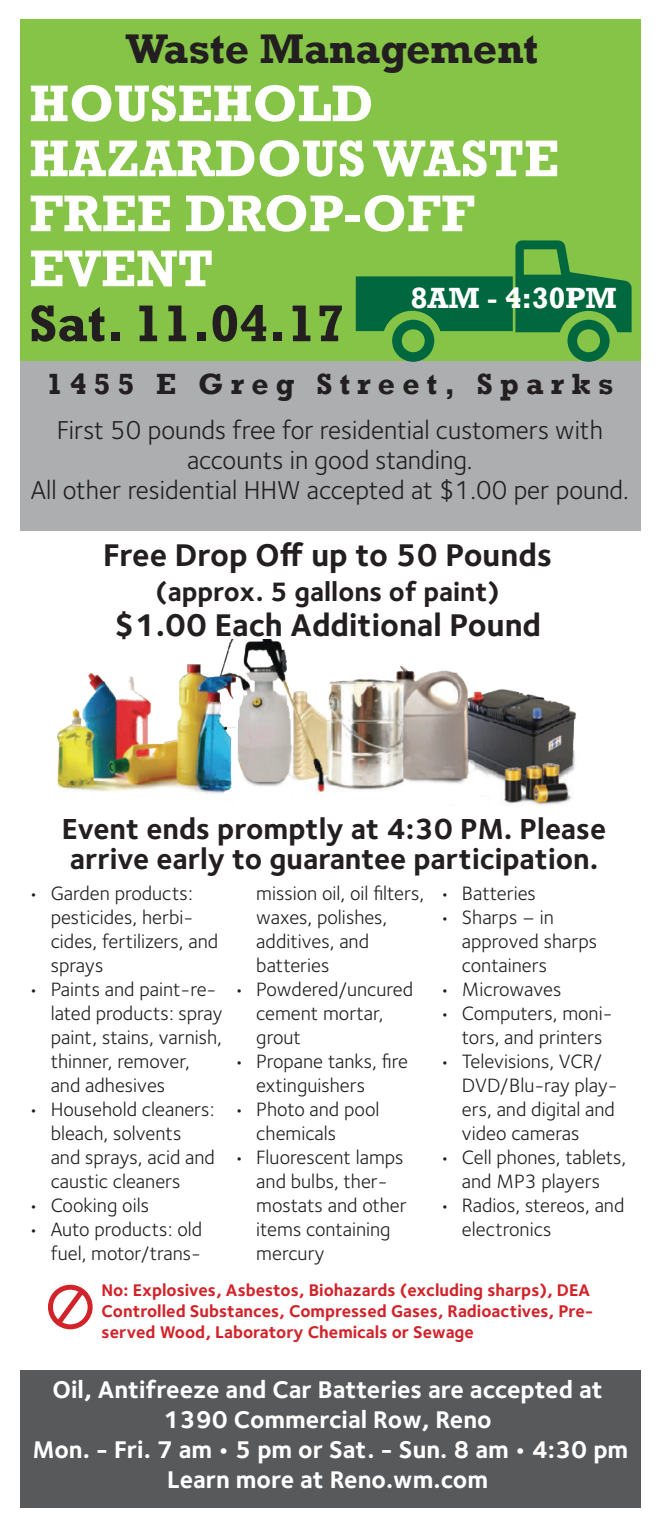
<style>
.page{position:relative;width:661px;height:1530px;background:#fff}
.page>*{position:absolute;margin:0;border:0;box-sizing:border-box;transform-origin:0 0}
.t1{font:700 52.5px/55px "Rockwell";color:#fff}
.t2{font:700 52.5px "Rockwell";color:#231f20}
.t3{font:700 42.5px "Rockwell";color:#231f20}
.t4{font:700 32.5px "Foundry Sterling";color:#231f20}
.t5{font:700 30px/30px "Foundry Sterling";color:#231f20}
.t6{font:700 30px "Rockwell";letter-spacing:.24em;color:#231f20}
.t7{font:700 30px "Rockwell";color:#fff}
.t8{font:700 27.5px "Foundry Sterling";color:#231f20}
.t9{font:26.75px "Foundry Sterling";color:#231f20}
.t10{font:700 25px/30px "Foundry Sterling";color:#fff;text-align:center}
.t11{font:20px/24px "Foundry Sterling";color:#231f20}
.t12{font:700 17.5px/21px "Foundry Sterling";color:#d2232a}
</style>
<div class="page">
<div style="left:20px;top:20px;width:619px;height:342px;background:#85c447"></div>
<div style="left:20px;top:362px;width:619px;height:169px;background:#acaeb0"></div>
<div style="left:20px;top:1370px;width:619px;height:138px;background:#58595b"></div>
<img style="left:57px;top:640px;width:520px;height:166px">
<svg style="left:355px;top:240px;width:276px;height:122px"></svg>
<div style="left:48px;top:1285px;width:44px;height:44px;border:5px solid #d2232a;border-radius:50%"></div>
<svg style="left:51px;top:1284px;width:39px;height:46px"></svg>
<p class="t3" style="left:126px;top:23px;width:413px">Waste Management</p>
<p class="t1" style="left:29px;top:76px;width:345px">HOUSEHOLD</p>
<p class="t1" style="left:29px;top:131px;width:531px">HAZARDOUS WASTE<br>FREE DROP-OFF</p>
<p class="t1" style="left:29px;top:241px;width:185px">EVENT</p>
<p class="t2" style="left:29px;top:292px;width:317px">Sat. 11.04.17</p>
<p class="t6" style="left:46px;top:366px;width:568px">1455 E Greg Street, Sparks</p>
<p class="t9" style="left:57px;top:415px;width:547px">First 50 pounds free for residential customers with</p>
<p class="t9" style="left:187px;top:445px;width:287px">accounts in good standing.</p>
<p class="t9" style="left:31px;top:475px;width:599px">All other residential HHW accepted at $1.00 per pound.</p>
<p class="t7" style="left:410px;top:280px;width:207px">8AM - 4:30PM</p>
<p class="t4" style="left:103px;top:535px;width:450px">Free Drop Off up to 50 Pounds</p>
<p class="t8" style="left:155px;top:575px;width:345px">(approx. 5 gallons of paint)</p>
<p class="t4" style="left:114px;top:605px;width:428px">$1.00 Each Additional Pound</p>
<p class="t5" style="left:62px;top:816px;width:545px">Event ends promptly at 4:30 PM. Please arrive early to guarantee participation.</p>
<p class="t11" style="left:51px;top:882px;width:169px;text-indent:-22px">• Garden products: pesticides, herbi&shy;cides, fertilizers, and sprays</p>
<p class="t11" style="left:51px;top:978px;width:173px;text-indent:-22px">• Paints and paint-re&shy;lated products: spray paint, stains, varnish, thinner, remover, and adhesives</p>
<p class="t11" style="left:51px;top:1098px;width:166px;text-indent:-22px">• Household cleaners: bleach, solvents and sprays, acid and caustic cleaners</p>
<p class="t11" style="left:28px;top:1194px;width:122px">• Cooking oils</p>
<p class="t11" style="left:28px;top:1218px;width:175px;text-align:right">• Auto products: old fuel, motor/trans-</p>
<p class="t11" style="left:256px;top:882px;width:169px">mission oil, oil filters, waxes, polishes, additives, and batteries</p>
<p class="t11" style="left:256px;top:978px;width:158px;text-indent:-22px">• Powdered/uncured cement mortar, grout</p>
<p class="t11" style="left:256px;top:1050px;width:153px;text-indent:-22px">• Propane tanks, fire extinguishers</p>
<p class="t11" style="left:256px;top:1098px;width:125px;text-indent:-22px">• Photo and pool chemicals</p>
<p class="t11" style="left:256px;top:1146px;width:152px;text-indent:-22px">• Fluorescent lamps and bulbs, ther&shy;mostats and other items containing mercury</p>
<p class="t11" style="left:439px;top:882px;width:98px">• Batteries</p>
<p class="t11" style="left:461px;top:906px;width:136px;text-indent:-22px">• Sharps – in approved sharps containers</p>
<p class="t11" style="left:439px;top:978px;width:123px">• Microwaves</p>
<p class="t11" style="left:461px;top:1002px;width:152px;text-indent:-22px">• Computers, moni&shy;tors, and printers</p>
<p class="t11" style="left:461px;top:1050px;width:157px;text-indent:-22px">• Televisions, VCR/<br>DVD/Blu-ray play&shy;ers, and digital and video cameras</p>
<p class="t11" style="left:439px;top:1146px;width:188px;text-align:center">• Cell phones, tablets, and MP3 players</p>
<p class="t11" style="left:461px;top:1194px;width:164px;text-indent:-22px">• Radios, stereos, and electronics</p>
<p class="t12" style="left:101px;top:1281px;width:493px">No: Explosives, Asbestos, Biohazards (excluding sharps), DEA<br>Controlled Substances, Compressed Gases, Radioactives, Pre&shy;served Wood, Laboratory Chemicals or Sewage</p>
<p class="t10" style="left:52px;top:1376px;width:551px">Oil, Antifreeze and Car Batteries are accepted at<br>1390 Commercial Row, Reno</p>
<p class="t10" style="left:33px;top:1436px;width:596px">Mon. - Fri. 7 am • 5 pm or Sat. - Sun. 8 am • 4:30 pm</p>
<p class="t10" style="left:167px;top:1466px;width:322px">Learn more at Reno.wm.com</p>
</div>
